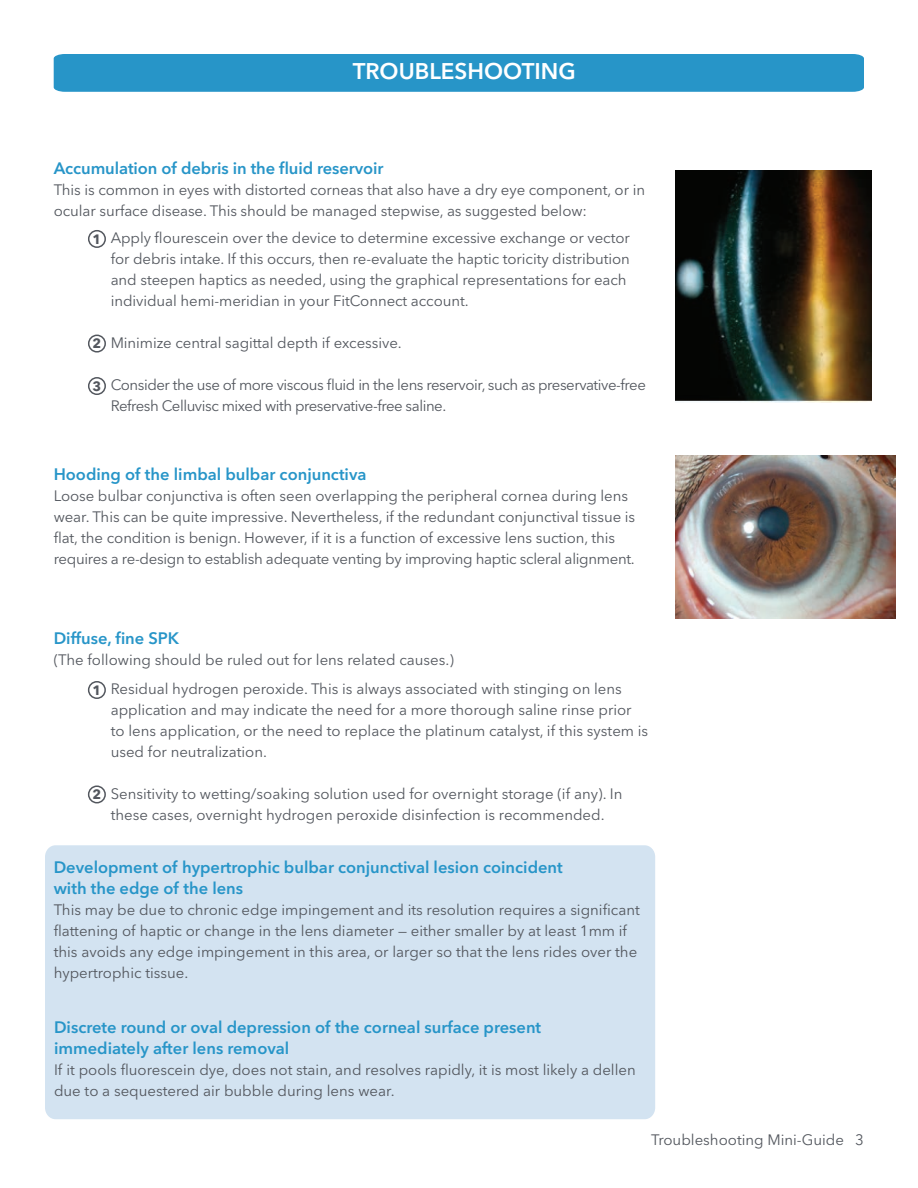
<style>
.page{position:relative;width:918px;height:1188px;background:#fff}
.page>*{position:absolute;margin:0;border:0;box-sizing:border-box;transform-origin:0 0}
.t1{font:600 22.5px "Avenir Next LT Pro";color:#fff}
.t2{font:600 16.5px/21px "Avenir Next LT Pro";color:#2795c8}
.t3{font:15px/21px "Avenir Next LT Pro";letter-spacing:-.005em;color:#53575e}
.t4{font:15px/21px "Avenir Next LT Pro";letter-spacing:-.03em;color:#53575e}
.t5{font:700 13.5px "Avenir Next LT Pro";color:#53575e}
</style>
<div class="page">
<div style="left:45px;top:845px;width:610px;height:274px;background:#d3e3f1;border-radius:11px"></div>
<div style="left:88px;top:230px;width:18px;height:18px;border:2px solid #53575e;border-radius:50%"></div>
<div style="left:88px;top:377px;width:18px;height:18px;border:2px solid #53575e;border-radius:50%"></div>
<img style="left:676px;top:455px;width:220px;height:164px">
<img style="left:676px;top:171px;width:195px;height:232px">
<div style="left:88px;top:335px;width:18px;height:18px;border:2px solid #53575e;border-radius:50%"></div>
<div style="left:88px;top:681px;width:18px;height:18px;border:2px solid #53575e;border-radius:50%"></div>
<div style="left:88px;top:785px;width:18px;height:18px;border:2px solid #53575e;border-radius:50%"></div>
<div style="left:54px;top:54px;width:810px;height:38px;background:#2795c8"></div>
<p class="t1" style="left:353px;top:58px;width:225px">TROUBLESHOOTING</p>
<p class="t2" style="left:54px;top:157px;width:331px">Accumulation of debris in the fluid reservoir</p>
<p class="t3" style="left:54px;top:179px;width:593px">This is common in eyes with distorted corneas that also have a dry eye component, or in ocular surface disease. This should be managed stepwise, as suggested below:</p>
<p class="t5" style="left:92px;top:231px;width:10px">1</p>
<p class="t5" style="left:92px;top:335px;width:10px">2</p>
<p class="t5" style="left:92px;top:378px;width:10px">3</p>
<p class="t3" style="left:111px;top:227px;width:521px">Apply flourescein over the device to determine excessive exchange or vector for debris intake. If this occurs, then re-evaluate the haptic toricity distribution and steepen haptics as needed, using the graphical representations for each individual hemi-meridian in your FitConnect account.</p>
<p class="t3" style="left:111px;top:332px;width:293px">Minimize central sagittal depth if excessive.</p>
<p class="t4" style="left:111px;top:374px;width:537px">Consider the use of more viscous fluid in the lens reservoir, such as preservative-free<br>Refresh Celluvisc mixed with preservative-free saline.</p>
<p class="t2" style="left:54px;top:464px;width:314px">Hooding of the limbal bulbar conjunctiva</p>
<p class="t3" style="left:54px;top:485px;width:583px">Loose bulbar conjunctiva is often seen overlapping the peripheral cornea during lens wear. This can be quite impressive. Nevertheless, if the redundant conjunctival tissue is flat, the condition is benign. However, if it is a function of excessive lens suction, this requires a re-design to establish adequate venting by improving haptic scleral alignment.</p>
<p class="t2" style="left:54px;top:628px;width:127px">Diffuse, fine SPK</p>
<p class="t3" style="left:54px;top:649px;width:402px">(The following should be ruled out for lens related causes.)</p>
<p class="t3" style="left:111px;top:678px;width:539px">Residual hydrogen peroxide. This is always associated with stinging on lens application and may indicate the need for a more thorough saline rinse prior to lens application, or the need to replace the platinum catalyst, if this system is used for neutralization.</p>
<p class="t3" style="left:111px;top:783px;width:513px">Sensitivity to wetting/soaking solution used for overnight storage (if any). In these cases, overnight hydrogen peroxide disinfection is recommended.</p>
<p class="t5" style="left:92px;top:682px;width:10px">1</p>
<p class="t5" style="left:92px;top:786px;width:10px">2</p>
<p class="t2" style="left:54px;top:857px;width:511px">Development of hypertrophic bulbar conjunctival lesion coincident with the edge of the lens</p>
<p class="t3" style="left:54px;top:899px;width:588px">This may be due to chronic edge impingement and its resolution requires a significant flattening of haptic or change in the lens diameter — either smaller by at least 1mm if this avoids any edge impingement in this area, or larger so that the lens rides over the hypertrophic tissue.</p>
<p class="t2" style="left:54px;top:1017px;width:489px">Discrete round or oval depression of the corneal surface present immediately after lens removal</p>
<p class="t3" style="left:54px;top:1059px;width:583px">If it pools fluorescein dye, does not stain, and resolves rapidly, it is most likely a dellen due to a sequestered air bubble during lens wear.</p>
<p class="t3" style="left:651px;top:1130px;width:214px">Troubleshooting Mini-Guide 3</p>
</div>
